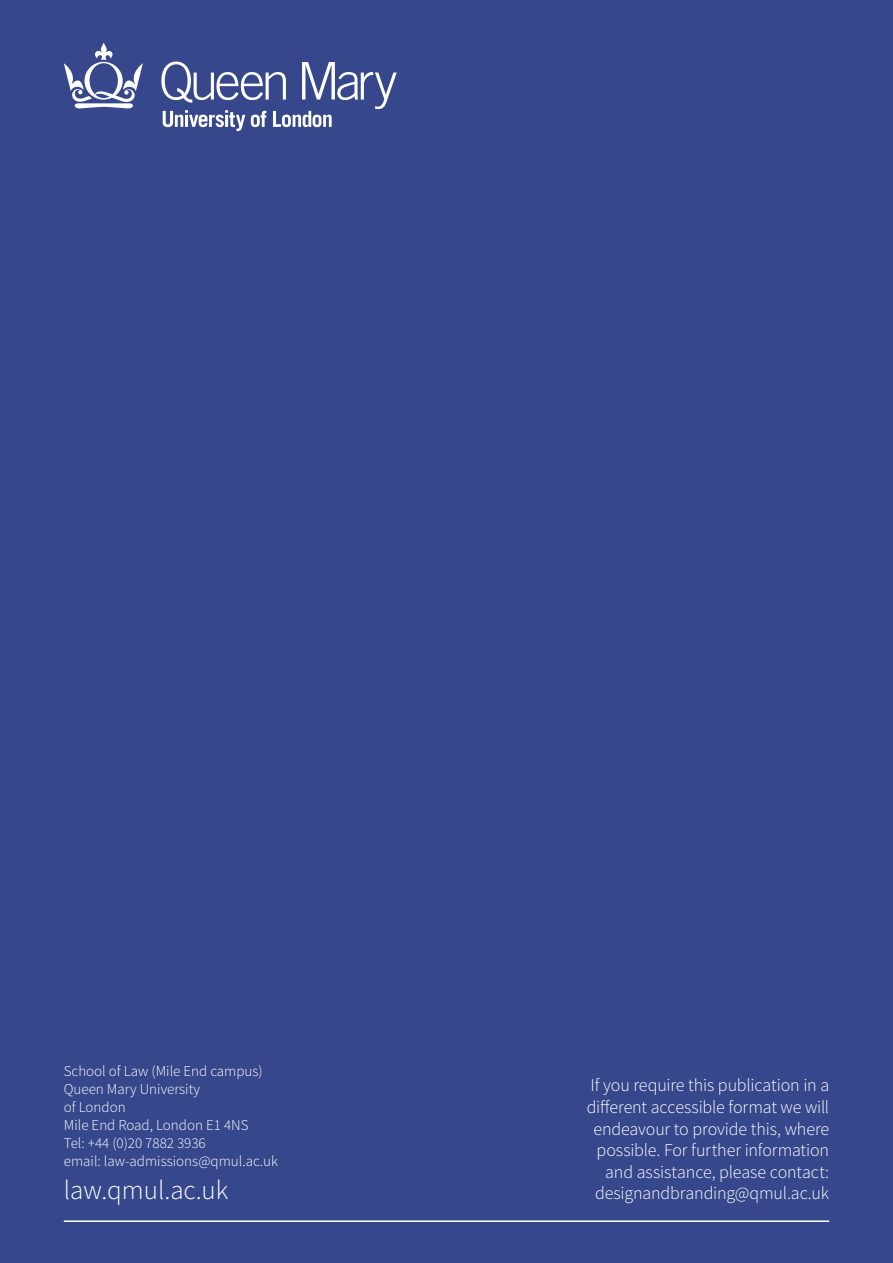
<style>
.page{position:relative;width:893px;height:1263px;background:#36478b}
.page>*{position:absolute;margin:0;border:0;box-sizing:border-box;transform-origin:0 0}
.t1{font:300 27px "Source Sans Pro";color:#fff}
.t2{font:300 18px/21.6px "Source Sans Pro";letter-spacing:-.01em;color:#fff;text-align:right}
.t3{font:300 15px/18px "Source Sans Pro";color:#fff}
</style>
<div class="page">
<svg style="left:161px;top:62px;width:236px;height:69px"></svg>
<svg style="left:64px;top:43px;width:79px;height:66px"></svg>
<hr style="left:64px;top:1220px;width:765px;height:2px;background:#fff">
<p class="t3" style="left:64px;top:1062px;width:216px">School of Law (Mile End campus)<br>Queen Mary University<br>of London<br>Mile End Road, London E1 4NS<br>Tel: +44 (0)20 7882 3936<br>email: law-admissions@qmul.ac.uk</p>
<h1 class="t1" style="left:64px;top:1173px;width:166px">law.qmul.ac.uk</h1>
<p class="t2" style="left:587px;top:1074px;width:244px">If you require this publication in a different accessible format we will endeavour to provide this, where possible. For further information and assistance, please contact: designandbranding@qmul.ac.uk</p>
</div>
